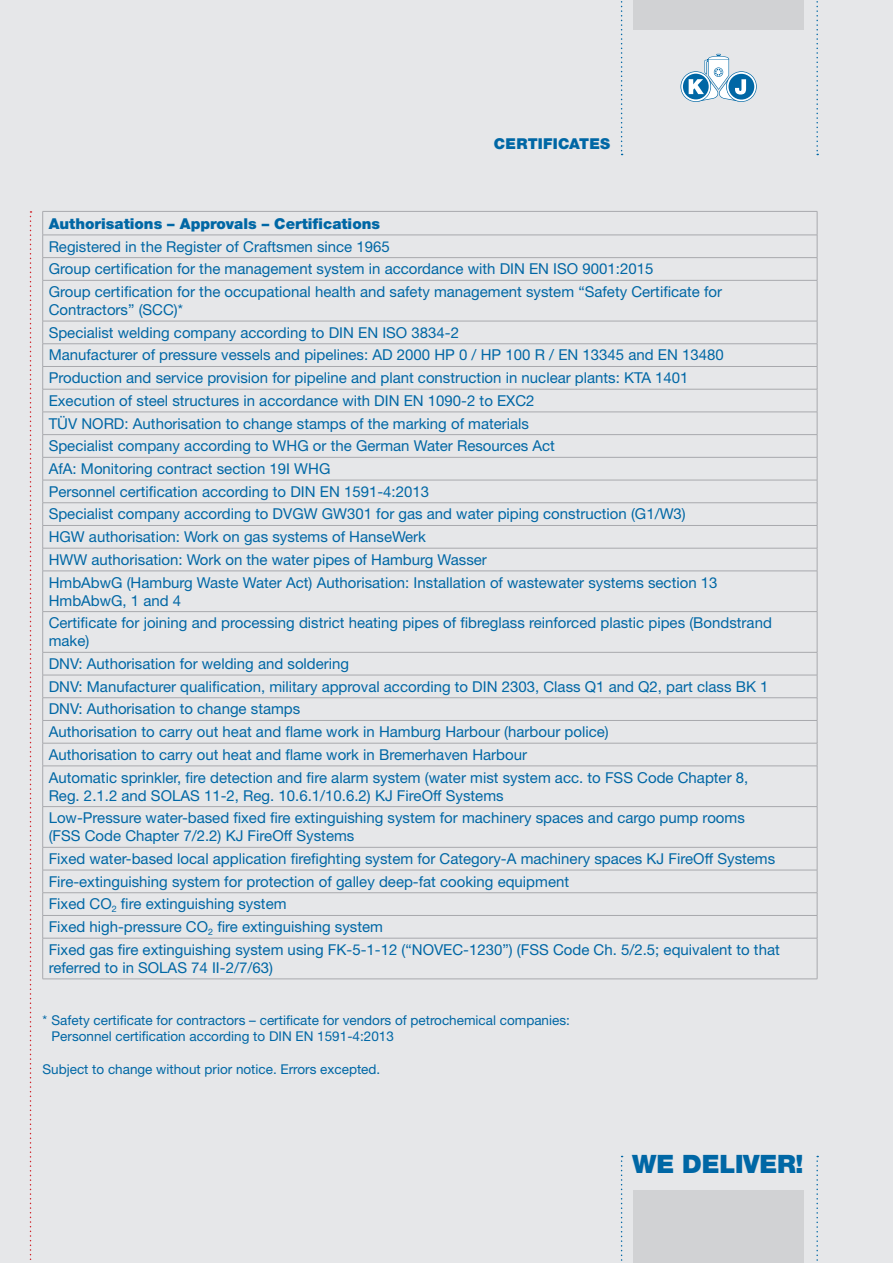
<style>
.page{position:relative;width:893px;height:1263px;background:#e6e7e9}
.page>*{position:absolute;margin:0;border:0;box-sizing:border-box;transform-origin:0 0}
.t1{font:900 25.35px "Helvetica Neue LT Std";letter-spacing:-.01em;color:#0067a5}
.t2{font:15px/22.6px "Helvetica Neue LT Std";color:#0067a5}
.t3{font:900 15px "Helvetica Neue LT Std";color:#0067a5}
.t4{font:13.5px/16.2px "Helvetica Neue LT Std";color:#0067a5}
</style>
<div class="page">
<div style="left:634px;top:1191px;width:170px;height:72px;background:#d1d2d4"></div>
<div style="left:634px;top:0;width:170px;height:30px;background:#d1d2d4"></div>
<svg style="left:621px;top:1px;width:2px;height:154px"></svg>
<svg style="left:816px;top:1px;width:2px;height:154px"></svg>
<svg style="left:30px;top:211px;width:2px;height:1049px"></svg>
<svg style="left:621px;top:1156px;width:2px;height:105px"></svg>
<svg style="left:816px;top:1156px;width:2px;height:105px"></svg>
<svg style="left:726px;top:71px;width:31px;height:31px"></svg>
<svg style="left:680px;top:71px;width:31px;height:31px"></svg>
<svg style="left:681px;top:72px;width:29px;height:29px"></svg>
<svg style="left:727px;top:72px;width:29px;height:29px"></svg>
<svg style="left:683px;top:54px;width:71px;height:47px"></svg>
<hr style="left:43px;top:211px;width:774px;height:1px;background:#a8a9ad">
<hr style="left:43px;top:235px;width:774px;height:1px;background:#a8a9ad">
<hr style="left:43px;top:257px;width:774px;height:1px;background:#a8a9ad">
<svg style="left:42px;top:212px;width:1px;height:68px"></svg>
<svg style="left:817px;top:212px;width:1px;height:68px"></svg>
<hr style="left:43px;top:280px;width:774px;height:1px;background:#a8a9ad">
<hr style="left:42px;top:280px;width:1px;height:41px;background:#a8a9ad">
<hr style="left:817px;top:280px;width:1px;height:41px;background:#a8a9ad">
<hr style="left:43px;top:321px;width:774px;height:1px;background:#a8a9ad">
<hr style="left:43px;top:343px;width:774px;height:1px;background:#a8a9ad">
<hr style="left:43px;top:366px;width:774px;height:1px;background:#a8a9ad">
<hr style="left:43px;top:389px;width:774px;height:1px;background:#a8a9ad">
<hr style="left:43px;top:412px;width:774px;height:1px;background:#a8a9ad">
<hr style="left:43px;top:434px;width:774px;height:1px;background:#a8a9ad">
<hr style="left:43px;top:457px;width:774px;height:1px;background:#a8a9ad">
<hr style="left:43px;top:480px;width:774px;height:1px;background:#a8a9ad">
<hr style="left:43px;top:502px;width:774px;height:1px;background:#a8a9ad">
<hr style="left:43px;top:525px;width:774px;height:1px;background:#a8a9ad">
<hr style="left:43px;top:548px;width:774px;height:1px;background:#a8a9ad">
<svg style="left:42px;top:321px;width:1px;height:250px"></svg>
<svg style="left:817px;top:321px;width:1px;height:250px"></svg>
<hr style="left:43px;top:571px;width:774px;height:1px;background:#a8a9ad">
<hr style="left:42px;top:571px;width:1px;height:40px;background:#a8a9ad">
<hr style="left:817px;top:571px;width:1px;height:40px;background:#a8a9ad">
<hr style="left:43px;top:611px;width:774px;height:1px;background:#a8a9ad">
<hr style="left:42px;top:612px;width:1px;height:40px;background:#a8a9ad">
<hr style="left:817px;top:612px;width:1px;height:40px;background:#a8a9ad">
<hr style="left:43px;top:652px;width:774px;height:1px;background:#a8a9ad">
<hr style="left:43px;top:675px;width:774px;height:1px;background:#a8a9ad">
<hr style="left:43px;top:697px;width:774px;height:1px;background:#a8a9ad">
<hr style="left:43px;top:720px;width:774px;height:1px;background:#a8a9ad">
<hr style="left:43px;top:743px;width:774px;height:1px;background:#a8a9ad">
<svg style="left:42px;top:652px;width:1px;height:114px"></svg>
<svg style="left:817px;top:652px;width:1px;height:114px"></svg>
<hr style="left:43px;top:766px;width:774px;height:1px;background:#a8a9ad">
<hr style="left:42px;top:766px;width:1px;height:40px;background:#a8a9ad">
<hr style="left:817px;top:766px;width:1px;height:40px;background:#a8a9ad">
<hr style="left:43px;top:806px;width:774px;height:1px;background:#a8a9ad">
<hr style="left:42px;top:807px;width:1px;height:40px;background:#a8a9ad">
<hr style="left:817px;top:807px;width:1px;height:40px;background:#a8a9ad">
<hr style="left:43px;top:847px;width:774px;height:1px;background:#a8a9ad">
<hr style="left:43px;top:870px;width:774px;height:1px;background:#a8a9ad">
<hr style="left:43px;top:892px;width:774px;height:1px;background:#a8a9ad">
<hr style="left:43px;top:915px;width:774px;height:1px;background:#a8a9ad">
<svg style="left:42px;top:847px;width:1px;height:91px"></svg>
<svg style="left:817px;top:847px;width:1px;height:91px"></svg>
<hr style="left:43px;top:938px;width:774px;height:1px;background:#a8a9ad">
<hr style="left:42px;top:938px;width:1px;height:41px;background:#a8a9ad">
<hr style="left:817px;top:938px;width:1px;height:41px;background:#a8a9ad">
<hr style="left:43px;top:979px;width:774px;height:1px;background:#a8a9ad">
<p class="t3" style="left:494px;top:135px;width:118px">CERTIFICATES</p>
<p class="t3" style="left:49px;top:214px;width:333px">Authorisations – Approvals – Certifications</p>
<p class="t2" style="left:49px;top:235px;width:675px">Registered in the Register of Craftsmen since 1965<br>Group certification for the management system in accordance with DIN EN ISO 9001:2015<br>Group certification for the occupational health and safety management system “Safety Certificate for</p>
<p class="t2" style="left:49px;top:298px;width:676px">Contractors” (SCC)*<br>Specialist welding company according to DIN EN ISO 3834-2<br>Manufacturer of pressure vessels and pipelines: AD 2000 HP 0 / HP 100 R / EN 13345 and EN 13480<br>Production and service provision for pipeline and plant construction in nuclear plants: KTA 1401<br>Execution of steel structures in accordance with DIN EN 1090-2 to EXC2<br>TÜV NORD: Authorisation to change stamps of the marking of materials<br>Specialist company according to WHG or the German Water Resources Act<br>AfA: Monitoring contract section 19I WHG<br>Personnel certification according to DIN EN 1591-4:2013<br>Specialist company according to DVGW GW301 for gas and water piping construction (G1/W3)<br>HGW authorisation: Work on gas systems of HanseWerk<br>HWW authorisation: Work on the water pipes of Hamburg Wasser<br>HmbAbwG (Hamburg Waste Water Act) Authorisation: Installation of wastewater systems section 13</p>
<p class="t2" style="left:49px;top:589px;width:725px">HmbAbwG, 1 and 4<br>Certificate for joining and processing district heating pipes of fibreglass reinforced plastic pipes (Bondstrand</p>
<p class="t2" style="left:49px;top:629px;width:721px">make)<br>DNV: Authorisation for welding and soldering<br>DNV: Manufacturer qualification, military approval according to DIN 2303, Class Q1 and Q2, part class BK 1<br>DNV: Authorisation to change stamps<br>Authorisation to carry out heat and flame work in Hamburg Harbour (harbour police)<br>Authorisation to carry out heat and flame work in Bremerhaven Harbour<br>Automatic sprinkler, fire detection and fire alarm system (water mist system acc. to FSS Code Chapter 8,</p>
<p class="t2" style="left:49px;top:784px;width:698px">Reg. 2.1.2 and SOLAS 11-2, Reg. 10.6.1/10.6.2) KJ FireOff Systems<br>Low-Pressure water-based fixed fire extinguishing system for machinery spaces and cargo pump rooms</p>
<p class="t2" style="left:49px;top:824px;width:733px">(FSS Code Chapter 7/2.2) KJ FireOff Systems<br>Fixed water-based local application firefighting system for Category-A machinery spaces KJ FireOff Systems Fire-extinguishing system for protection of galley deep-fat cooking equipment<br>Fixed CO<sub>2</sub> fire extinguishing system<br>Fixed high-pressure CO<sub>2</sub> fire extinguishing system<br>Fixed gas fire extinguishing system using FK-5-1-12 (“NOVEC-1230”) (FSS Code Ch. 5/2.5; equivalent to that</p>
<p class="t2" style="left:49px;top:956px;width:226px">referred to in SOLAS 74 II-2/7/63)</p>
<p class="t4" style="left:52px;top:1012px;width:520px;text-indent:-9px">* Safety certificate for contractors – certificate for vendors of petrochemical companies:<br>Personnel certification according to DIN EN 1591-4:2013</p>
<p class="t4" style="left:43px;top:1061px;width:339px">Subject to change without prior notice. Errors excepted.</p>
<h1 class="t1" style="left:632px;top:1148px;width:173px">WE DELIVER!</h1>
</div>
